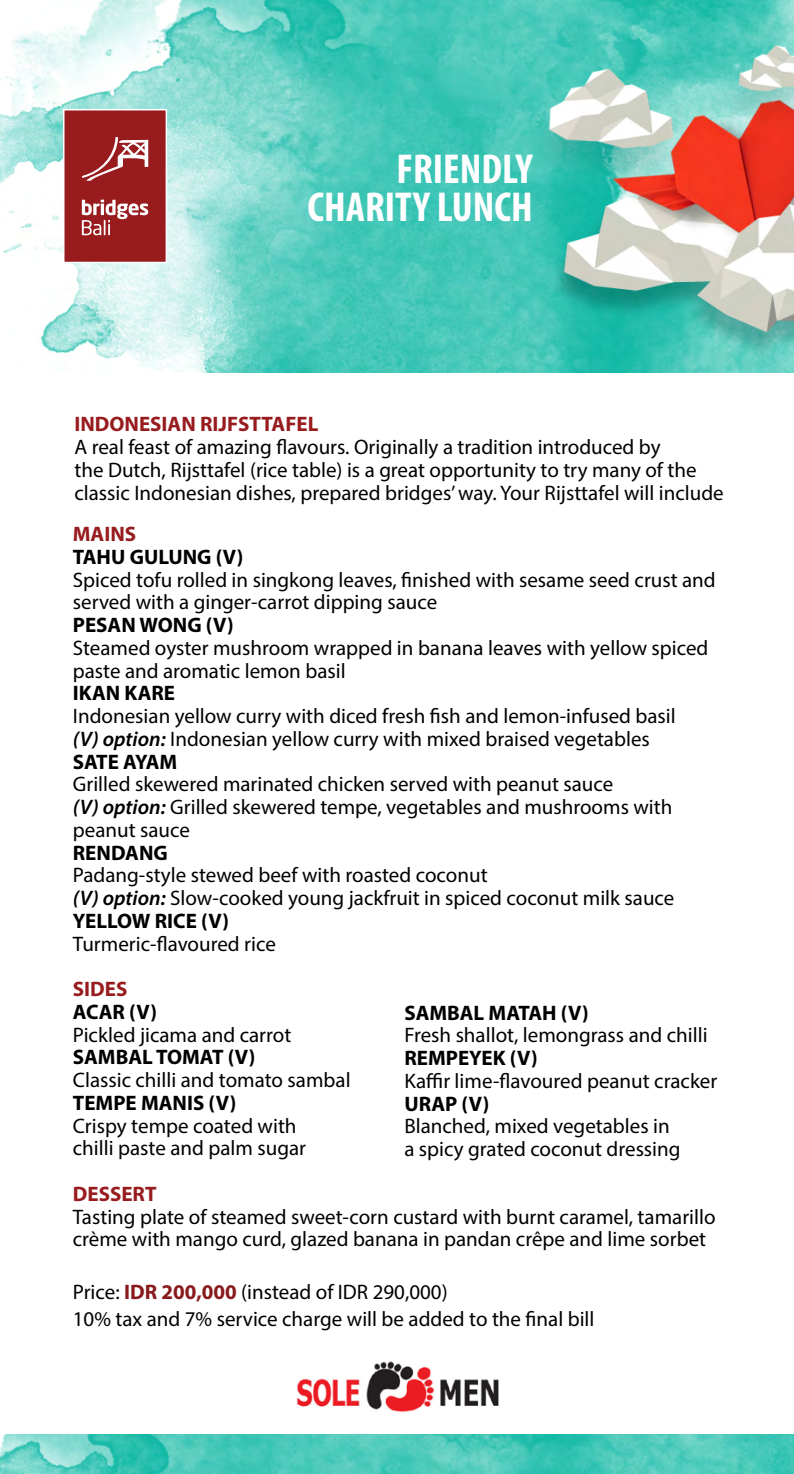
<style>
.page{position:relative;width:794px;height:1474px;background:#fff}
.page>*{position:absolute;margin:0;border:0;box-sizing:border-box;transform-origin:0 0}
.t1{font:700 condensed 42px/38.5px "Myriad Pro";color:#fff;text-align:right}
.t2{font:21px/22.8px "Myriad Pro";color:#000}
.t3{font:700 21px "Myriad Pro";color:#000}
.t4{font:700 21px "Myriad Pro";color:#981b1e}
.s1{font-weight:600;font-style:italic}
.s2{font-weight:700}
.s3{font-weight:700;color:#891a1c}
</style>
<div class="page">
<img style="left:0;top:0;width:794px;height:372px">
<img style="left:0;top:1434px;width:794px;height:39px">
<div style="left:63px;top:109px;width:104px;height:154px;background:#981b1e;border:1px solid #fff"></div>
<svg style="left:82px;top:200px;width:66px;height:35px"></svg>
<svg style="left:81px;top:137px;width:67px;height:44px"></svg>
<img style="left:297px;top:1361px;width:202px;height:51px">
<h1 class="t1" style="left:308px;top:148px;width:227px">FRIENDLY<br>CHARITY LUNCH</h1>
<p class="t4" style="left:74px;top:410px;width:245px">INDONESIAN RIJFSTTAFEL</p>
<p class="t2" style="left:74px;top:435px;width:651px">A real feast of amazing flavours. Originally a tradition introduced by<br>the Dutch, Rijsttafel (rice table) is a great opportunity to try many of the classic Indonesian dishes, prepared bridges’ way. Your Rijsttafel will include</p>
<p class="t4" style="left:73px;top:520px;width:65px">MAINS</p>
<p class="t3" style="left:73px;top:543px;width:172px">TAHU GULUNG (V)</p>
<p class="t2" style="left:73px;top:568px;width:644px">Spiced tofu rolled in singkong leaves, finished with sesame seed crust and served with a ginger-carrot dipping sauce</p>
<p class="t3" style="left:73px;top:611px;width:162px">PESAN WONG (V)</p>
<p class="t2" style="left:73px;top:636px;width:637px">Steamed oyster mushroom wrapped in banana leaves with yellow spiced paste and aromatic lemon basil</p>
<p class="t3" style="left:73px;top:679px;width:104px">IKAN KARE</p>
<p class="t2" style="left:73px;top:704px;width:604px">Indonesian yellow curry with diced fresh fish and lemon-infused basil <span class="s1">(V) option:</span> Indonesian yellow curry with mixed braised vegetables<br><span class="s2">SATE AYAM</span></p>
<p class="t2" style="left:73px;top:772px;width:601px">Grilled skewered marinated chicken served with peanut sauce<br><span class="s1">(V) option:</span> Grilled skewered tempe, vegetables and mushrooms with peanut sauce</p>
<p class="t3" style="left:73px;top:838px;width:97px">RENDANG</p>
<p class="t2" style="left:73px;top:863px;width:603px">Padang-style stewed beef with roasted coconut<br><span class="s1">(V) option:</span> Slow-cooked young jackfruit in spiced coconut milk sauce<br><span class="s2">YELLOW RICE (V)</span></p>
<p class="t2" style="left:73px;top:931px;width:204px">Turmeric-flavoured rice</p>
<p class="t4" style="left:73px;top:975px;width:56px">SIDES</p>
<p class="t3" style="left:73px;top:998px;width:86px">ACAR (V)</p>
<p class="t2" style="left:73px;top:1022px;width:220px">Pickled jicama and carrot</p>
<p class="t3" style="left:73px;top:1043px;width:184px">SAMBAL TOMAT (V)</p>
<p class="t2" style="left:73px;top:1068px;width:279px">Classic chilli and tomato sambal</p>
<p class="t3" style="left:73px;top:1089px;width:165px">TEMPE MANIS (V)</p>
<p class="t2" style="left:73px;top:1113px;width:235px">Crispy tempe coated with chilli paste and palm sugar</p>
<p class="t4" style="left:73px;top:1180px;width:85px">DESSERT</p>
<p class="t2" style="left:73px;top:1204px;width:644px">Tasting plate of steamed sweet-corn custard with burnt caramel, tamarillo crème with mango curd, glazed banana in pandan crêpe and lime sorbet</p>
<p class="t3" style="left:404px;top:998px;width:186px">SAMBAL MATAH (V)</p>
<p class="t2" style="left:404px;top:1023px;width:305px">Fresh shallot, lemongrass and chilli</p>
<p class="t3" style="left:404px;top:1044px;width:135px">REMPEYEK (V)</p>
<p class="t2" style="left:404px;top:1069px;width:314px">Kaffir lime-flavoured peanut cracker</p>
<p class="t3" style="left:404px;top:1089px;width:86px">URAP (V)</p>
<p class="t2" style="left:404px;top:1114px;width:278px">Blanched, mixed vegetables in a spicy grated coconut dressing</p>
<p class="t2" style="left:73px;top:1278px;width:523px;line-height:26.2px">Price: <span class="s3">IDR 200,000</span> (instead of IDR 290,000)<br>10% tax and 7% service charge will be added to the final bill</p>
</div>
